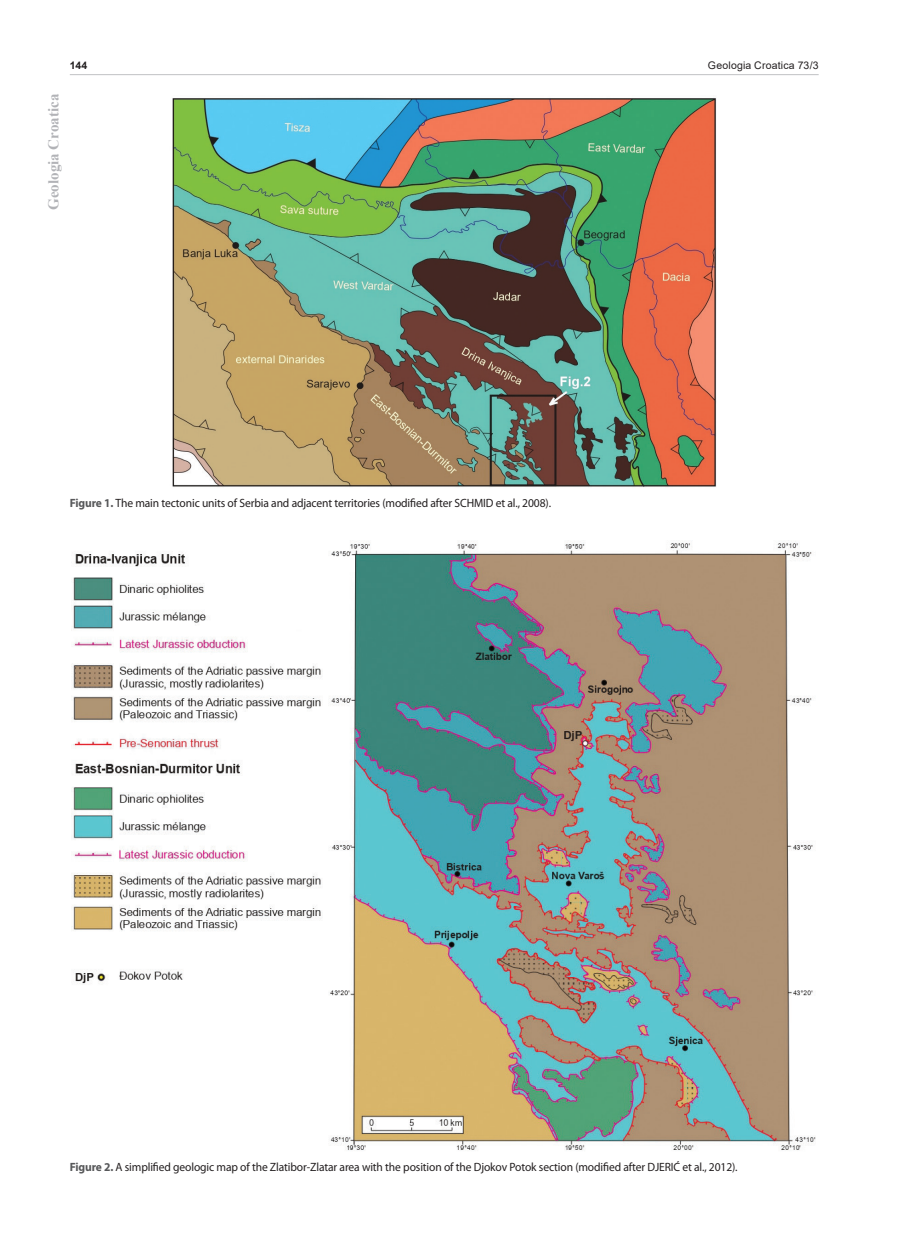
<style>
.page{position:relative;width:897px;height:1237px;background:#fff}
.page>*{position:absolute;margin:0;border:0;box-sizing:border-box;transform-origin:0 0}
.t1{font:700 15px "Times New Roman";color:#b2b3b7}
.t2{font:12px "Myriad Pro";letter-spacing:-.01em;color:#231f20;scale:.96 1}
.t3{font:10.5px "Arial";letter-spacing:.015em;color:#231f20}
.t4{font:700 10.5px "Arial";color:#231f20}
.s1{font-weight:700;color:#57585a}
</style>
<div class="page">
<hr style="left:70px;top:74px;width:748px;height:1px;background:#c7c8ca">
<img style="left:172px;top:97px;width:545px;height:390px">
<img style="left:71px;top:540px;width:745px;height:611px">
<p class="t4" style="left:70px;top:58px;width:19px">144</p>
<p class="t3" style="left:707px;top:58px;width:112px">Geologia Croatica 73/3</p>
<p class="t1" style="left:43px;top:210px;width:118px;rotate:-90deg">Geologia Croatica</p>
<p class="t2" style="left:70px;top:497px;width:502px"><span class="s1">Figure 1.</span> The main tectonic units of Serbia and adjacent territories (modified after SCHMID et al., 2008).</p>
<p class="t2" style="left:70px;top:1160px;width:697px"><span class="s1">Figure 2.</span> A simplified geologic map of the Zlatibor-Zlatar area with the position of the Djokov Potok section (modified after DJERIĆ et al., 2012).</p>
</div>
